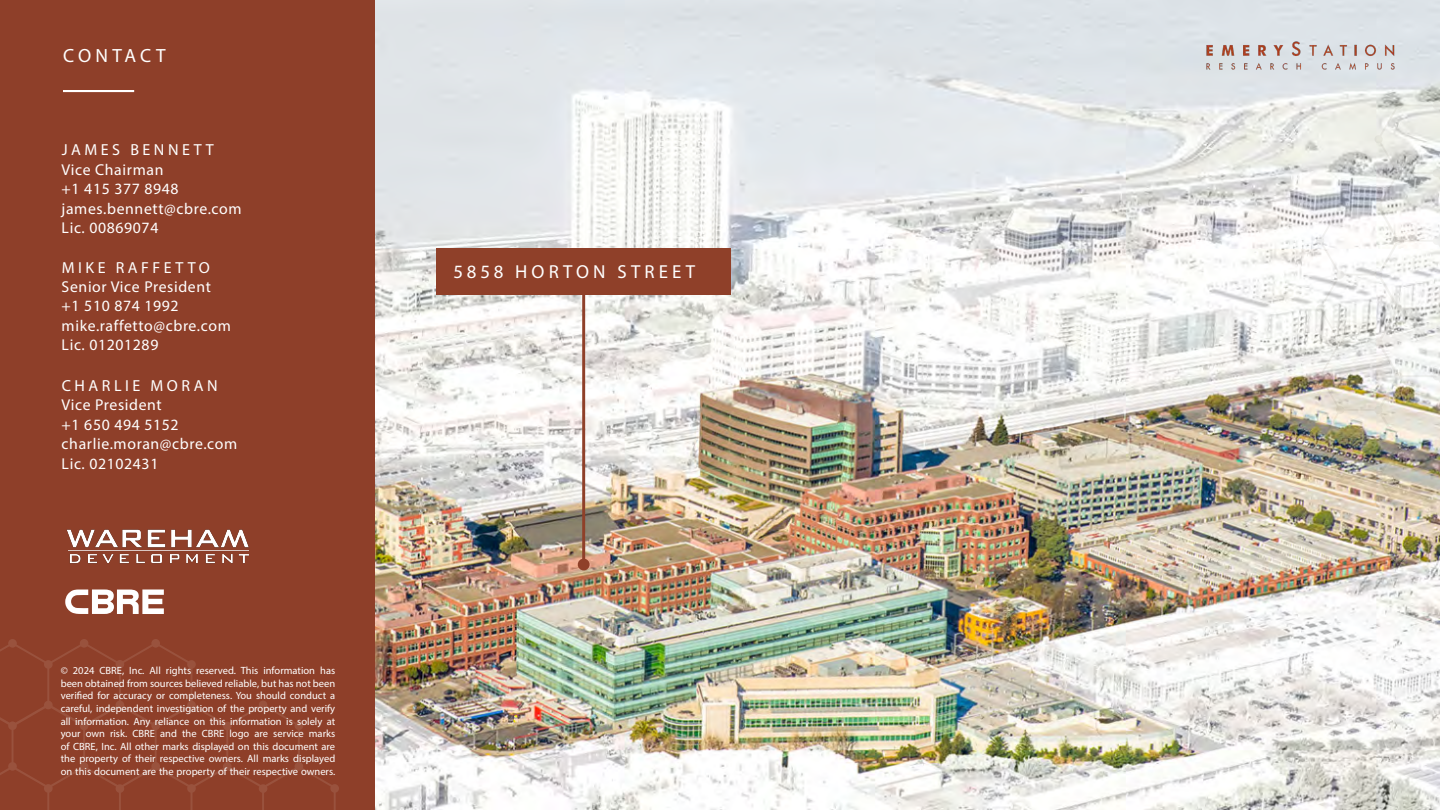
<style>
.page{position:relative;width:1440px;height:810px;background:#fff}
.page>*{position:absolute;margin:0;border:0;box-sizing:border-box;transform-origin:0 0}
.t1{font:19.12px "Myriad Pro";letter-spacing:.215em;color:#fff}
.t2{font:18.83px "Myriad Pro";letter-spacing:.22em;color:#fff}
.t3{font:16.05px "Myriad Pro";letter-spacing:.22em;color:#fff}
.t4{font:15.75px/19.5px "Myriad Pro";letter-spacing:.04em;color:#fff}
.t5{font:10.5px/12.6px "Myriad Pro";color:#fff;text-align:justify}
</style>
<div class="page">
<img style="left:376px;top:0;width:1064px;height:810px">
<div style="left:0;top:0;width:375px;height:810px;background:#8e3f29"></div>
<hr style="left:63px;top:90px;width:71px;height:2px;background:#fff">
<hr style="left:582px;top:291px;width:3px;height:274px;background:#8f4029">
<div style="left:578px;top:559px;width:12px;height:11px;background:#8f4029;border-radius:50%"></div>
<div style="left:436px;top:249px;width:295px;height:46px;background:#8f4029"></div>
<img style="left:1200px;top:38px;width:200px;height:39px">
<img style="left:67px;top:529px;width:182px;height:35px">
<svg style="left:65px;top:590px;width:99px;height:24px"></svg>
<svg style="left:0;top:639px;width:339px;height:171px"></svg>
<img style="left:1316px;top:68px;width:124px;height:448px">
<h1 class="t1" style="left:63px;top:44px;width:104px">CONTACT</h1>
<h3 class="t3" style="left:62px;top:140px;width:154px">JAMES BENNETT</h3>
<h3 class="t4" style="left:62px;top:160px;width:181px">Vice Chairman<br>+1 415 377 8948 james.bennett@cbre.com<br>Lic. 00869074</h3>
<h3 class="t3" style="left:62px;top:257px;width:150px">MIKE RAFFETTO</h3>
<h3 class="t4" style="left:62px;top:277px;width:171px">Senior Vice President +1 510 874 1992 mike.raffetto@cbre.com<br>Lic. 01201289</h3>
<h3 class="t3" style="left:62px;top:375px;width:157px">CHARLIE MORAN</h3>
<h3 class="t4" style="left:62px;top:395px;width:177px">Vice President<br>+1 650 494 5152 charlie.moran@cbre.com<br>Lic. 02102431</h3>
<p class="t5" style="left:61px;top:664px;width:276px">© 2024 CBRE, Inc. All rights reserved. This information has been obtained from sources believed reliable, but has not been verified for accuracy or completeness. You should conduct a careful, independent investigation of the property and verify all information. Any reliance on this information is solely at your own risk. CBRE and the CBRE logo are service marks of CBRE, Inc. All other marks displayed on this document are the property of their respective owners. All marks displayed on this document are the property of their respective owners.</p>
<h2 class="t2" style="left:454px;top:260px;width:243px">5858 HORTON STREET</h2>
</div>
